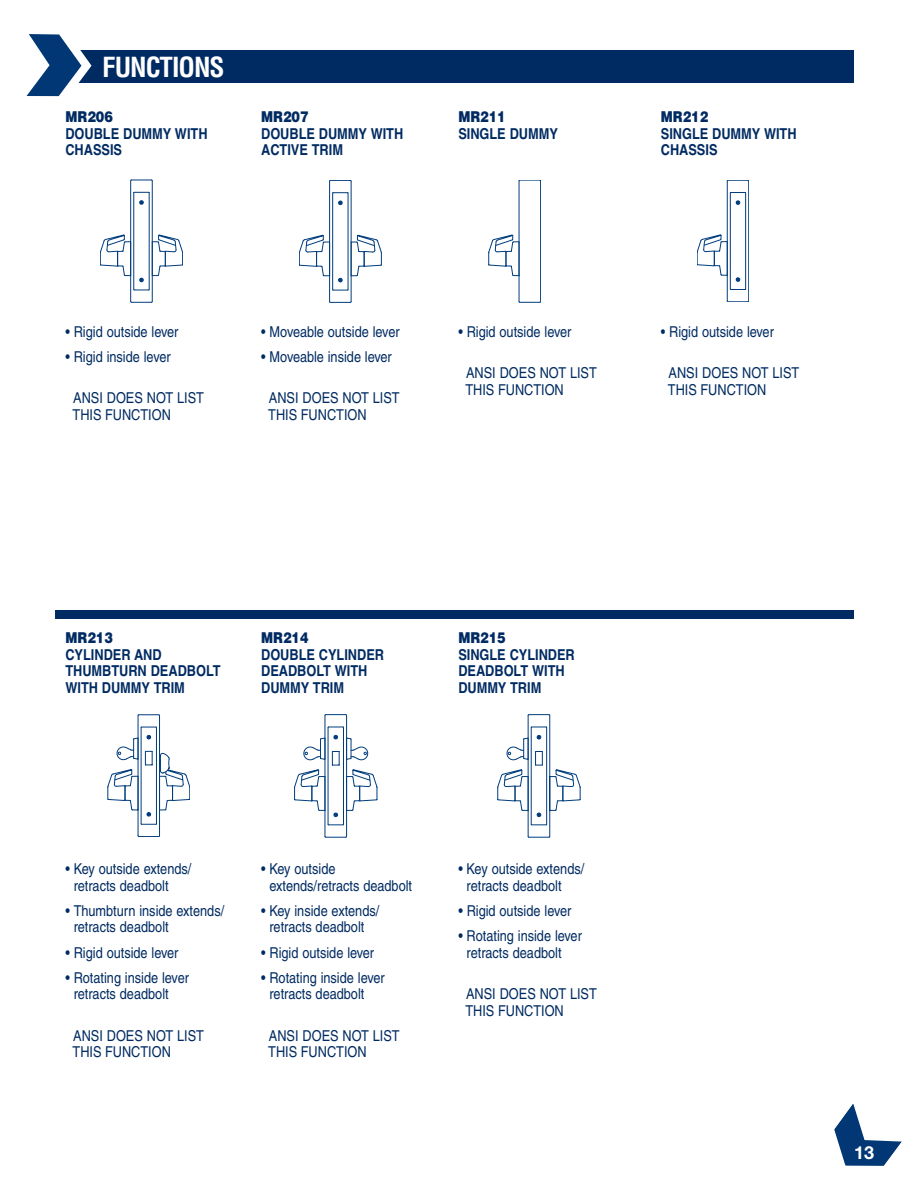
<style>
.page{position:relative;width:918px;height:1188px;background:#fff}
.page>*{position:absolute;margin:0;border:0;box-sizing:border-box;transform-origin:0 0}
.t1{font:700 condensed 27px "Helvetica";letter-spacing:-.04em;color:#fff}
.t2{font:700 18px "Helvetica Neue";color:#fff}
.t3{font:15px/16.5px "Helvetica";color:#002b62;scale:.85 1}
.t4{font:700 15px/16.5px "Helvetica";color:#002b62;scale:.85 1}
.t5{font:900 15px "Helvetica";color:#002b62;scale:.85 1}
</style>
<div class="page">
<div style="left:55px;top:50px;width:798px;height:32px;background:#002b62"></div>
<svg style="left:27px;top:34px;width:65px;height:62px"></svg>
<div style="left:55px;top:610px;width:798px;height:9px;background:#002b62"></div>
<hr style="left:152px;top:181px;width:1px;height:121px;background:#013d7d">
<hr style="left:130px;top:181px;width:1px;height:121px;background:#013d7d">
<svg style="left:131px;top:301px;width:21px;height:2px"></svg>
<svg style="left:100px;top:180px;width:83px;height:110px"></svg>
<hr style="left:351px;top:181px;width:1px;height:121px;background:#013d7d">
<hr style="left:329px;top:181px;width:1px;height:121px;background:#013d7d">
<svg style="left:329px;top:301px;width:22px;height:2px"></svg>
<svg style="left:299px;top:180px;width:82px;height:110px"></svg>
<hr style="left:540px;top:181px;width:1px;height:121px;background:#013d7d">
<hr style="left:519px;top:181px;width:1px;height:121px;background:#013d7d">
<svg style="left:489px;top:235px;width:30px;height:41px"></svg>
<svg style="left:519px;top:301px;width:22px;height:2px"></svg>
<svg style="left:519px;top:180px;width:22px;height:1px"></svg>
<hr style="left:730px;top:193px;width:1px;height:96px;background:#013d7d">
<hr style="left:745px;top:193px;width:1px;height:96px;background:#013d7d">
<hr style="left:727px;top:181px;width:1px;height:120px;background:#013d7d">
<hr style="left:748px;top:181px;width:1px;height:120px;background:#013d7d">
<svg style="left:727px;top:289px;width:22px;height:13px"></svg>
<svg style="left:697px;top:235px;width:30px;height:40px"></svg>
<svg style="left:736px;top:278px;width:4px;height:4px"></svg>
<svg style="left:736px;top:201px;width:4px;height:4px"></svg>
<svg style="left:727px;top:180px;width:22px;height:13px"></svg>
<svg style="left:108px;top:715px;width:82px;height:122px"></svg>
<hr style="left:325px;top:715px;width:1px;height:121px;background:#013d7d">
<hr style="left:346px;top:715px;width:1px;height:121px;background:#013d7d">
<svg style="left:325px;top:836px;width:22px;height:2px"></svg>
<svg style="left:294px;top:727px;width:83px;height:99px"></svg>
<svg style="left:325px;top:715px;width:22px;height:1px"></svg>
<svg style="left:498px;top:715px;width:82px;height:123px"></svg>
<svg style="left:834px;top:1103px;width:68px;height:63px"></svg>
<h1 class="t1" style="left:102px;top:52px;width:124px">FUNCTIONS</h1>
<p class="t5" style="left:65px;top:111px;width:57px">MR206</p>
<p class="t4" style="left:65px;top:125px;width:169px">DOUBLE DUMMY WITH<br>CHASSIS</p>
<p class="t5" style="left:261px;top:111px;width:57px">MR207</p>
<p class="t4" style="left:261px;top:125px;width:169px">DOUBLE DUMMY WITH<br>ACTIVE TRIM</p>
<p class="t5" style="left:458px;top:111px;width:57px">MR211</p>
<p class="t4" style="left:458px;top:125px;width:119px">SINGLE DUMMY</p>
<p class="t5" style="left:661px;top:111px;width:57px">MR212</p>
<p class="t4" style="left:661px;top:125px;width:161px">SINGLE DUMMY WITH<br>CHASSIS</p>
<p class="t3" style="left:65px;top:324px;width:135px">• Rigid outside lever</p>
<p class="t3" style="left:65px;top:350px;width:125px">• Rigid inside lever</p>
<p class="t3" style="left:73px;top:391px;width:156px">ANSI DOES NOT LIST<br>THIS FUNCTION</p>
<p class="t3" style="left:261px;top:324px;width:164px">• Moveable outside lever</p>
<p class="t3" style="left:261px;top:350px;width:155px">• Moveable inside lever</p>
<p class="t3" style="left:268px;top:391px;width:156px">ANSI DOES NOT LIST<br>THIS FUNCTION</p>
<p class="t3" style="left:458px;top:324px;width:135px">• Rigid outside lever</p>
<p class="t3" style="left:465px;top:366px;width:156px">ANSI DOES NOT LIST<br>THIS FUNCTION</p>
<p class="t3" style="left:661px;top:324px;width:135px">• Rigid outside lever</p>
<p class="t3" style="left:668px;top:366px;width:156px">ANSI DOES NOT LIST<br>THIS FUNCTION</p>
<p class="t5" style="left:65px;top:633px;width:57px">MR213</p>
<p class="t4" style="left:65px;top:646px;width:184px">CYLINDER AND<br>THUMBTURN DEADBOLT<br>WITH DUMMY TRIM</p>
<p class="t5" style="left:261px;top:633px;width:57px">MR214</p>
<p class="t4" style="left:261px;top:646px;width:146px">DOUBLE CYLINDER<br>DEADBOLT WITH<br>DUMMY TRIM</p>
<p class="t5" style="left:458px;top:633px;width:57px">MR215</p>
<p class="t4" style="left:458px;top:646px;width:139px">SINGLE CYLINDER<br>DEADBOLT WITH<br>DUMMY TRIM</p>
<p class="t3" style="left:74px;top:862px;width:140px;text-indent:-8px">• Key outside extends/ retracts deadbolt</p>
<p class="t3" style="left:74px;top:904px;width:179px;text-indent:-8px">• Thumbturn inside extends/ retracts deadbolt</p>
<p class="t3" style="left:65px;top:946px;width:135px">• Rigid outside lever</p>
<p class="t3" style="left:74px;top:971px;width:137px;text-indent:-8px">• Rotating inside lever retracts deadbolt</p>
<p class="t3" style="left:73px;top:1029px;width:156px">ANSI DOES NOT LIST<br>THIS FUNCTION</p>
<p class="t3" style="left:269px;top:862px;width:169px;text-indent:-8px">• Key outside extends/retracts deadbolt</p>
<p class="t3" style="left:261px;top:904px;width:141px;text-align:center">• Key inside extends/ retracts deadbolt</p>
<p class="t3" style="left:261px;top:946px;width:135px">• Rigid outside lever</p>
<p class="t3" style="left:269px;top:971px;width:137px;text-indent:-8px">• Rotating inside lever retracts deadbolt</p>
<p class="t3" style="left:268px;top:1029px;width:156px">ANSI DOES NOT LIST<br>THIS FUNCTION</p>
<p class="t3" style="left:467px;top:862px;width:140px;text-indent:-8px">• Key outside extends/ retracts deadbolt</p>
<p class="t3" style="left:458px;top:904px;width:135px">• Rigid outside lever</p>
<p class="t3" style="left:467px;top:929px;width:137px;text-indent:-8px">• Rotating inside lever retracts deadbolt</p>
<p class="t3" style="left:465px;top:987px;width:156px">ANSI DOES NOT LIST<br>THIS FUNCTION</p>
<p class="t2" style="left:854px;top:1146px;width:21px">13</p>
</div>
